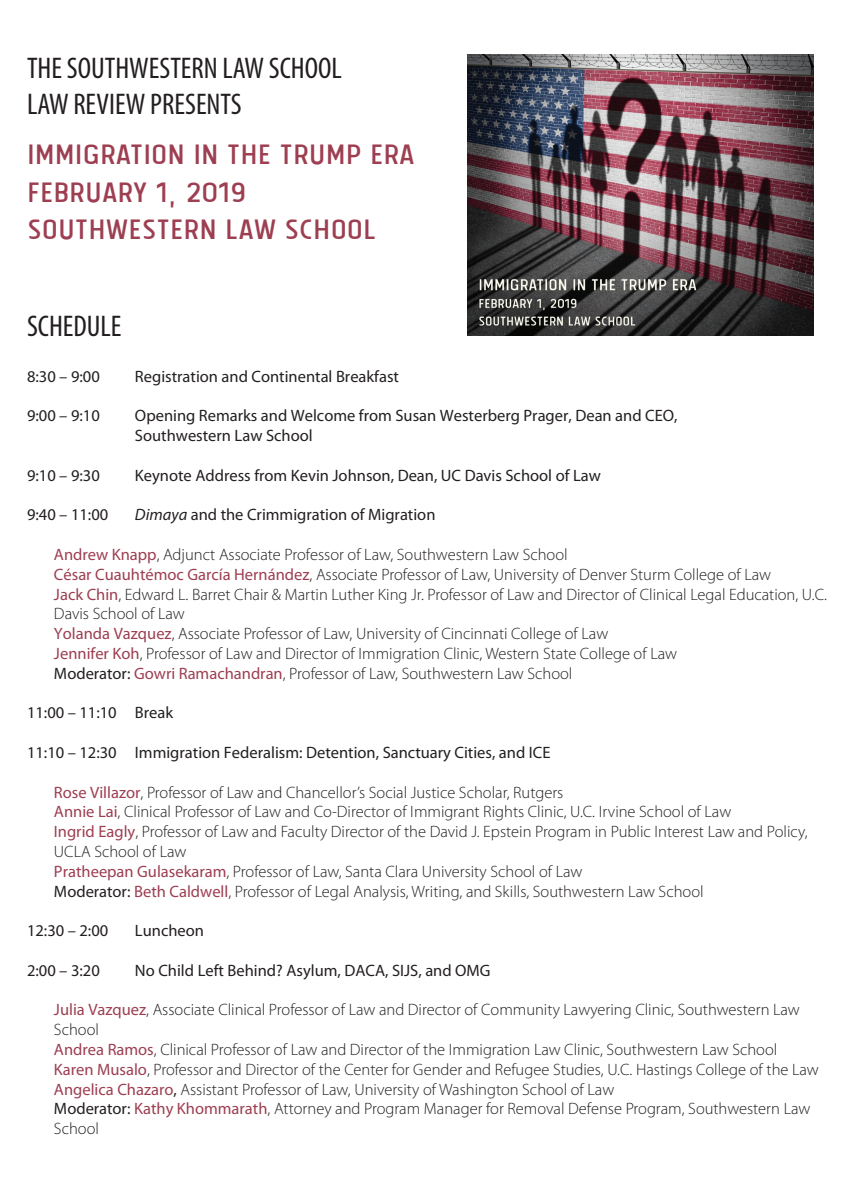
<style>
.page{position:relative;width:864px;height:1188px;background:#fff}
.page>*{position:absolute;margin:0;border:0;box-sizing:border-box;transform-origin:0 0}
.t1{font:39px/37.5px "Tolyer No 1";color:#9d3e51}
.t2{font:condensed 30px/36px "Myriad Pro";color:#231f20}
.t3{font:300 16.5px/19.8px "Myriad Pro";color:#231f20}
.t4{font:16.5px/19.8px "Myriad Pro";color:#231f20}
.s1{font-style:italic}
.s2{font-weight:400;color:#9d3e51}
.s3{font-weight:400}
</style>
<div class="page">
<img style="left:467px;top:54px;width:346px;height:281px">
<h2 class="t2" style="left:27px;top:49px;width:316px">THE SOUTHWESTERN LAW SCHOOL<br>LAW REVIEW PRESENTS</h2>
<h1 class="t1" style="left:27px;top:135px;width:389px">Immigration in the Trump Era<br>February 1, 2019<br>Southwestern Law School</h1>
<h2 class="t2" style="left:27px;top:307px;width:96px">SCHEDULE</h2>
<p class="t4" style="left:27px;top:366px;width:74px">8:30 – 9:00</p>
<p class="t4" style="left:135px;top:366px;width:266px">Registration and Continental Breakfast</p>
<p class="t4" style="left:27px;top:406px;width:74px">9:00 – 9:10</p>
<p class="t4" style="left:135px;top:406px;width:544px">Opening Remarks and Welcome from Susan Westerberg Prager, Dean and CEO,<br>Southwestern Law School</p>
<p class="t4" style="left:27px;top:465px;width:74px">9:10 – 9:30</p>
<p class="t4" style="left:135px;top:465px;width:467px">Keynote Address from Kevin Johnson, Dean, UC Davis School of Law</p>
<p class="t4" style="left:27px;top:505px;width:83px">9:40 – 11:00</p>
<p class="t4" style="left:135px;top:505px;width:302px"><span class="s1">Dimaya</span> and the Crimmigration of Migration</p>
<p class="t3" style="left:54px;top:545px;width:774px"><span class="s2">Andrew Knapp</span>, Adjunct Associate Professor of Law, Southwestern Law School<br><span class="s2">César Cuauhtémoc García Hernández</span>, Associate Professor of Law, University of Denver Sturm College of Law<br><span class="s2">Jack Chin</span>, Edward L. Barret Chair &amp; Martin Luther King Jr. Professor of Law and Director of Clinical Legal Education, U.C.<br>Davis School of Law<br><span class="s2">Yolanda Vazquez</span>, Associate Professor of Law, University of Cincinnati College of Law<br><span class="s2">Jennifer Koh</span>, Professor of Law and Director of Immigration Clinic, Western State College of Law<br><span class="s3">Moderator:</span> <span class="s2">Gowri Ramachandran</span>, Professor of Law, Southwestern Law School</p>
<p class="t4" style="left:27px;top:703px;width:148px">11:00 – 11:10 Break</p>
<p class="t4" style="left:27px;top:742px;width:525px">11:10 – 12:30 Immigration Federalism: Detention, Sanctuary Cities, and ICE</p>
<p class="t3" style="left:54px;top:782px;width:755px"><span class="s2">Rose Villazor</span>, Professor of Law and Chancellor’s Social Justice Scholar, Rutgers<br><span class="s2">Annie Lai</span>, Clinical Professor of Law and Co-Director of Immigrant Rights Clinic, U.C. Irvine School of Law<br><span class="s2">Ingrid Eagly</span>, Professor of Law and Faculty Director of the David J. Epstein Program in Public Interest Law and Policy, UCLA School of Law<br><span class="s2">Pratheepan Gulasekaram</span>, Professor of Law, Santa Clara University School of Law<br><span class="s3">Moderator:</span> <span class="s2">Beth Caldwell</span>, Professor of Legal Analysis, Writing, and Skills, Southwestern Law School</p>
<p class="t4" style="left:27px;top:920px;width:83px">12:30 – 2:00</p>
<p class="t4" style="left:135px;top:920px;width:71px">Luncheon</p>
<p class="t4" style="left:27px;top:960px;width:74px">2:00 – 3:20</p>
<p class="t4" style="left:135px;top:960px;width:357px">No Child Left Behind? Asylum, DACA, SIJS, and OMG</p>
<p class="t3" style="left:54px;top:1000px;width:766px"><span class="s2">Julia Vazquez</span>, Associate Clinical Professor of Law and Director of Community Lawyering Clinic, Southwestern Law School<br><span class="s2">Andrea Ramos</span>, Clinical Professor of Law and Director of the Immigration Law Clinic, Southwestern Law School <span class="s2">Karen Musalo</span>, Professor and Director of the Center for Gender and Refugee Studies, U.C. Hastings College of the Law <span class="s2">Angelica Chazaro</span><span class="s3">,</span> Assistant Professor of Law, University of Washington School of Law<br><span class="s3">Moderator:</span> <span class="s2">Kathy Khommarath</span>, Attorney and Program Manager for Removal Defense Program, Southwestern Law School</p>
</div>
